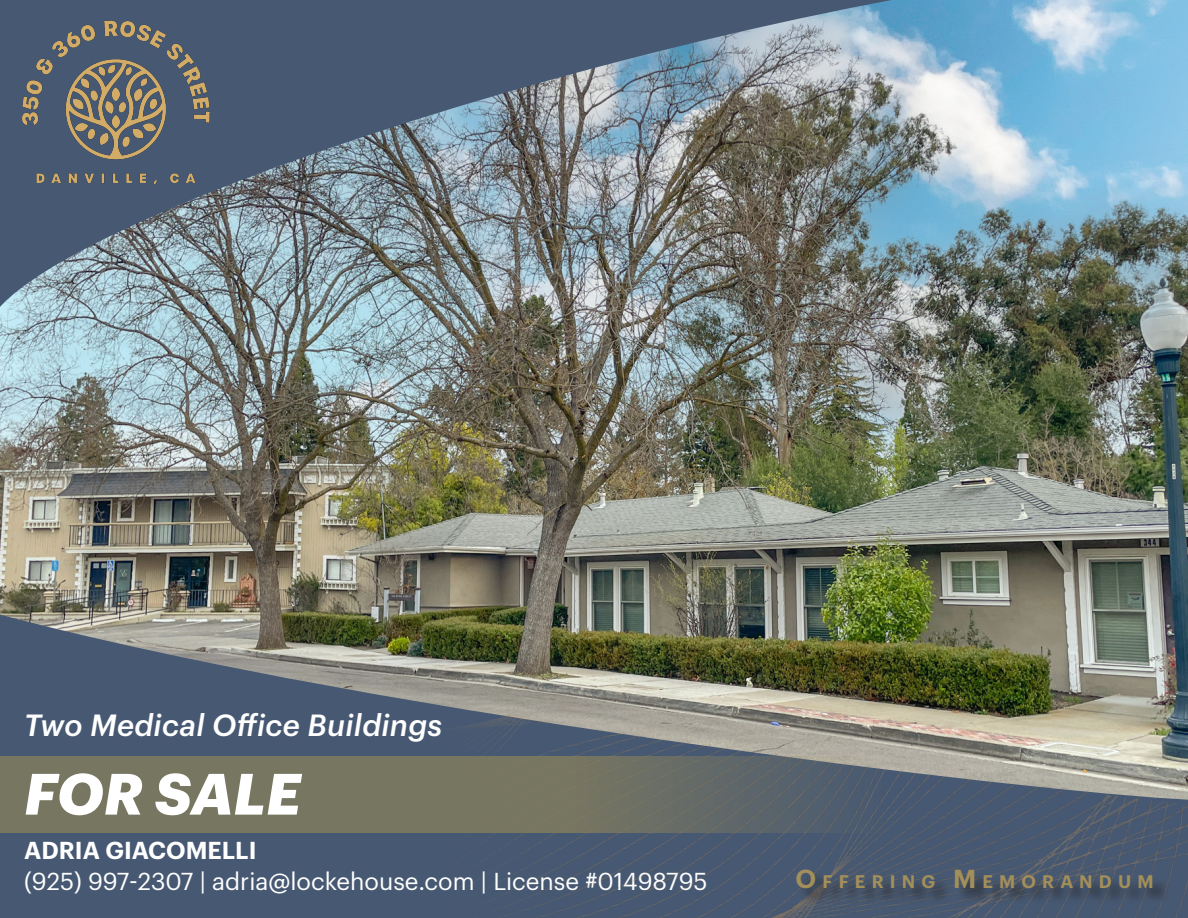
<style>
.page{position:relative;width:1188px;height:918px;background:#fff}
.page>*{position:absolute;margin:0;border:0;box-sizing:border-box;transform-origin:0 0}
.t1{font:italic 700 57px "Graphik";color:#fff}
.t2{font:italic 500 30px "Graphik";letter-spacing:.01em;color:#fff}
.t3{font:24px "Graphik";color:#fff}
.t4{font:600 24px "Graphik";color:#fff}
.t5{font:600 17.85px "Graphik";letter-spacing:.345em;color:#a38f59}
.s1{font-size:25.5px}
</style>
<div class="page">
<img style="left:0;top:432px;width:1188px;height:90px">
<img style="left:0;top:0;width:1188px;height:432px">
<img style="left:0;top:522px;width:1188px;height:75px">
<img style="left:0;top:597px;width:1188px;height:321px">
<svg style="left:0;top:756px;width:1188px;height:77px;background:#70736b"></svg>
<div style="left:798px;top:870px;width:372px;height:36px;background:#231f20;opacity:.65"></div>
<img style="left:14px;top:9px;width:209px;height:186px">
<p class="t2" style="left:24px;top:702px;width:420px">Two Medical Office Buildings</p>
<h1 class="t1" style="left:24px;top:750px;width:278px">FOR SALE</h1>
<p class="t4" style="left:24px;top:832px;width:234px">ADRIA GIACOMELLI</p>
<p class="t3" style="left:24px;top:863px;width:685px">(925) 997-2307 | adria@lockehouse.com | License #01498795</p>
<p class="t5" style="left:796px;top:868px;width:223px"><span class="s1">O</span>FFERING <span class="s1">M</span>EMO</p>
<p class="t5" style="left:1042px;top:868px;width:110px">RANDUM</p>
</div>
